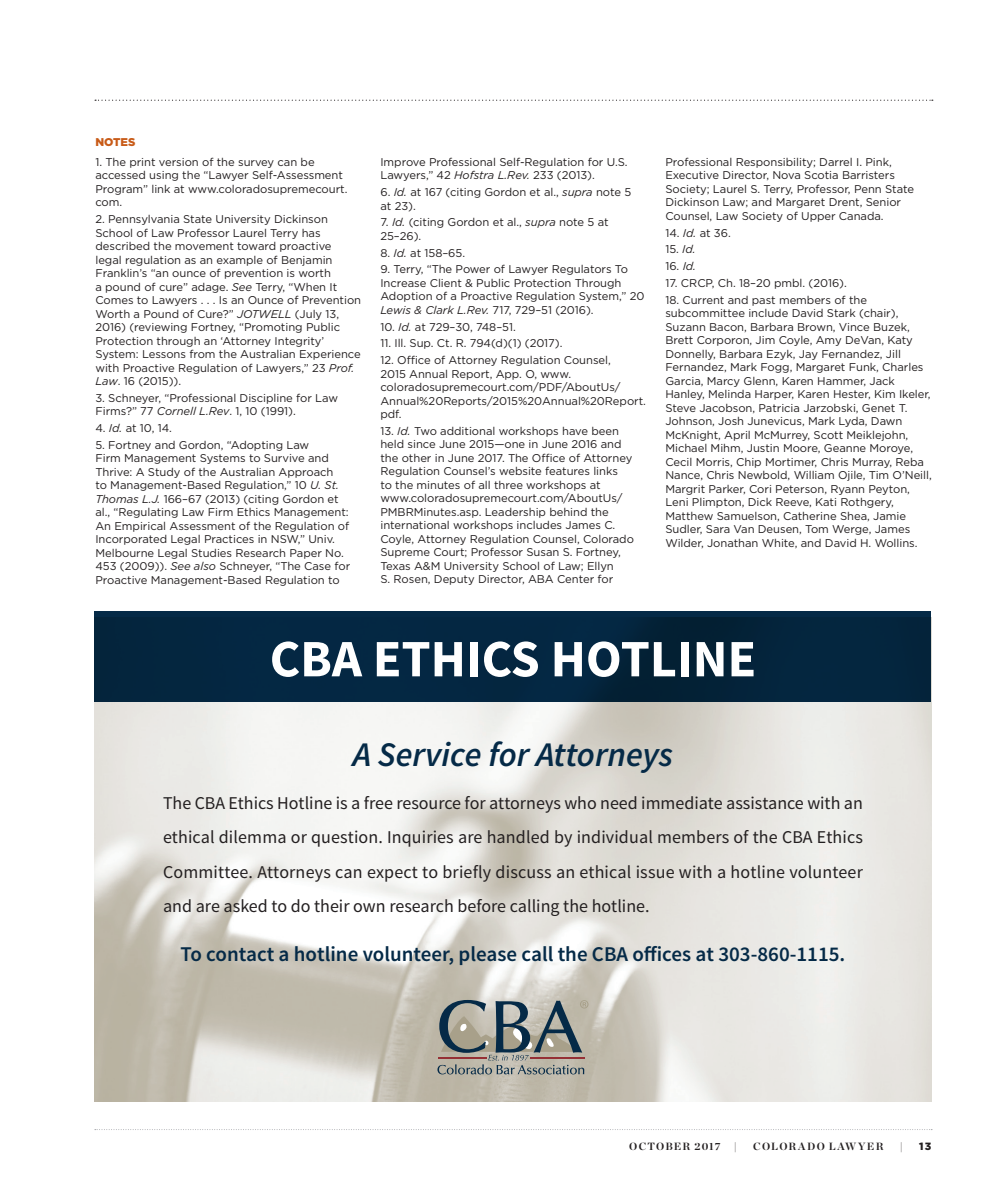
<style>
.page{position:relative;width:999px;height:1202px;background:#fff}
.page>*{position:absolute;margin:0;border:0;box-sizing:border-box;transform-origin:0 0}
.t1{font:700 52.5px "Source Sans Pro";color:#fff}
.t2{font:italic 600 34.5px "Source Sans Pro";color:#052a47}
.t3{font:600 21px "Source Sans Pro";color:#052a47}
.t4{font:18px/34.5px "Source Sans Pro";color:#231f20;text-align:justify}
.Notes_Text{font:11.25px/13.5px "Gotham";letter-spacing:-.005em;color:#231f20}
.Notes_Header{font:900 11.25px "Gotham";letter-spacing:-.005em;color:#c85b18}
.t5{font:700 10.5px "Chronicle Display";letter-spacing:.115em;color:#231f20}
.t6{font:900 10.5px "Gotham";color:#231f20}
.s1{font-style:italic}
</style>
<div class="page">
<svg style="left:95px;top:1129px;width:837px;height:1px"></svg>
<svg style="left:95px;top:100px;width:838px;height:1px"></svg>
<img style="left:94px;top:702px;width:838px;height:399px">
<div style="left:94px;top:611px;width:838px;height:91px;background:#042640"></div>
<svg style="left:437px;top:1000px;width:152px;height:74px;background:#929590"></svg>
<p class="Notes_Header" style="left:95px;top:134px;width:41px">NOTES</p>
<p class="Notes_Text" style="left:95px;top:155px;width:254px">1. The print version of the survey can be accessed using the “Lawyer Self-Assessment Program” link at www.coloradosupremecourt. com.</p>
<p class="Notes_Text" style="left:95px;top:212px;width:267px">2. Pennsylvania State University Dickinson School of Law Professor Laurel Terry has described the movement toward proactive<br>legal regulation as an example of Benjamin Franklin’s “an ounce of prevention is worth<br>a pound of cure” adage. <span class="s1">See</span> Terry, “When It Comes to Lawyers . . . Is an Ounce of Prevention Worth a Pound of Cure?” <span class="s1">JOTWELL</span> (July 13, 2016) (reviewing Fortney, “Promoting Public Protection through an ‘Attorney Integrity’ System: Lessons from the Australian Experience with Proactive Regulation of Lawyers,” 23 <span class="s1">Prof.<br>Law</span>. 16 (2015)).</p>
<p class="Notes_Text" style="left:95px;top:391px;width:244px">3. Schneyer, “Professional Discipline for Law<br>Firms?” 77 <span class="s1">Cornell L.Rev</span>. 1, 10 (1991).</p>
<p class="Notes_Text" style="left:95px;top:421px;width:78px">4. <span class="s1">Id.</span> at 10, 14.</p>
<p class="Notes_Text" style="left:95px;top:438px;width:256px">5. Fortney and Gordon, “Adopting Law<br>Firm Management Systems to Survive and Thrive: A Study of the Australian Approach<br>to Management-Based Regulation,” 10 <span class="s1">U. St.<br>Thomas L.J.</span> 166–67 (2013) (citing Gordon et al., “Regulating Law Firm Ethics Management:<br>An Empirical Assessment of the Regulation of Incorporated Legal Practices in NSW,” Univ.<br>Melbourne Legal Studies Research Paper No.<br>453 (2009)). <span class="s1">See also</span> Schneyer, “The Case for Proactive Management-Based Regulation to</p>
<p class="Notes_Text" style="left:380px;top:155px;width:249px">Improve Professional Self-Regulation for U.S.<br>Lawyers,” 42 <span class="s1">Hofstra L.Rev.</span> 233 (2013).</p>
<p class="Notes_Text" style="left:380px;top:185px;width:252px">6. <span class="s1">Id.</span> at 167 (citing Gordon et al., <span class="s1">supra</span> note 5 at 23).</p>
<p class="Notes_Text" style="left:380px;top:215px;width:230px">7. <span class="s1">Id.</span> (citing Gordon et al., <span class="s1">supra</span> note 5 at<br>25–26).</p>
<p class="Notes_Text" style="left:380px;top:246px;width:86px">8. <span class="s1">Id.</span> at 158–65.</p>
<p class="Notes_Text" style="left:380px;top:262px;width:266px">9. Terry, “The Power of Lawyer Regulators To Increase Client &amp; Public Protection Through Adoption of a Proactive Regulation System,” 20<br><span class="s1">Lewis &amp; Clark L.Rev.</span> 717, 729–51 (2016).</p>
<p class="Notes_Text" style="left:380px;top:319px;width:137px">10. <span class="s1">Id.</span> at 729–30, 748–51.</p>
<p class="Notes_Text" style="left:380px;top:336px;width:184px">11. Ill. Sup. Ct. R. 794(d)(1) (2017).</p>
<p class="Notes_Text" style="left:380px;top:353px;width:267px">12. Office of Attorney Regulation Counsel,<br>2015 Annual Report, App. O, www. coloradosupremecourt.com/PDF/AboutUs/ Annual%20Reports/2015%20Annual%20Report. pdf.</p>
<p class="Notes_Text" style="left:380px;top:424px;width:255px">13. <span class="s1">Id.</span> Two additional workshops have been held since June 2015—one in June 2016 and the other in June 2017. The Office of Attorney Regulation Counsel’s website features links<br>to the minutes of all three workshops at www.coloradosupremecourt.com/AboutUs/ PMBRMinutes.asp. Leadership behind the international workshops includes James C.<br>Coyle, Attorney Regulation Counsel, Colorado Supreme Court; Professor Susan S. Fortney, Texas A&amp;M University School of Law; Ellyn<br>S. Rosen, Deputy Director, ABA Center for</p>
<p class="Notes_Text" style="left:665px;top:155px;width:250px">Professional Responsibility; Darrel I. Pink, Executive Director, Nova Scotia Barristers Society; Laurel S. Terry, Professor, Penn State Dickinson Law; and Margaret Drent, Senior Counsel, Law Society of Upper Canada.</p>
<p class="Notes_Text" style="left:665px;top:226px;width:67px">14. <span class="s1">Id.</span> at 36.</p>
<p class="Notes_Text" style="left:665px;top:242px;width:32px">15. <span class="s1">Id.</span></p>
<p class="Notes_Text" style="left:665px;top:259px;width:32px">16. <span class="s1">Id.</span></p>
<p class="Notes_Text" style="left:665px;top:276px;width:183px">17. CRCP, Ch. 18–20 pmbl. (2016).</p>
<p class="Notes_Text" style="left:665px;top:292px;width:268px">18. Current and past members of the subcommittee include David Stark (chair), Suzann Bacon, Barbara Brown, Vince Buzek, Brett Corporon, Jim Coyle, Amy DeVan, Katy Donnelly, Barbara Ezyk, Jay Fernandez, Jill Fernandez, Mark Fogg, Margaret Funk, Charles Garcia, Marcy Glenn, Karen Hammer, Jack Hanley, Melinda Harper, Karen Hester, Kim Ikeler, Steve Jacobson, Patricia Jarzobski, Genet T.<br>Johnson, Josh Junevicus, Mark Lyda, Dawn McKnight, April McMurrey, Scott Meiklejohn, Michael Mihm, Justin Moore, Geanne Moroye, Cecil Morris, Chip Mortimer, Chris Murray, Reba Nance, Chris Newbold, William Ojile, Tim O’Neill, Margrit Parker, Cori Peterson, Ryann Peyton, Leni Plimpton, Dick Reeve, Kati Rothgery, Matthew Samuelson, Catherine Shea, Jamie Sudler, Sara Van Deusen, Tom Werge, James Wilder, Jonathan White, and David H. Wollins.</p>
<p class="t1" style="left:270px;top:625px;width:488px">CBA ETHICS HOTLINE</p>
<p class="t2" style="left:353px;top:732px;width:322px">A Service for Attorneys</p>
<p class="t4" style="left:163px;top:786px;width:701px">The CBA Ethics Hotline is a free resource for attorneys who need immediate assistance with an ethical dilemma or question. Inquiries are handled by individual members of the CBA Ethics Committee. Attorneys can expect to briefly discuss an ethical issue with a hotline volunteer and are asked to do their own research before calling the hotline.</p>
<p class="t3" style="left:181px;top:941px;width:666px">To contact a hotline volunteer, please call the CBA offices at 303-860-1115.</p>
<p class="t5" style="left:629px;top:1138px;width:93px">OCTOBER 2017</p>
<p class="t5" style="left:734px;top:1138px;width:5px">|</p>
<p class="t5" style="left:753px;top:1138px;width:132px">COLORADO LAWYER</p>
<p class="t5" style="left:900px;top:1138px;width:5px">|</p>
<p class="t6" style="left:919px;top:1139px;width:14px">13</p>
</div>
